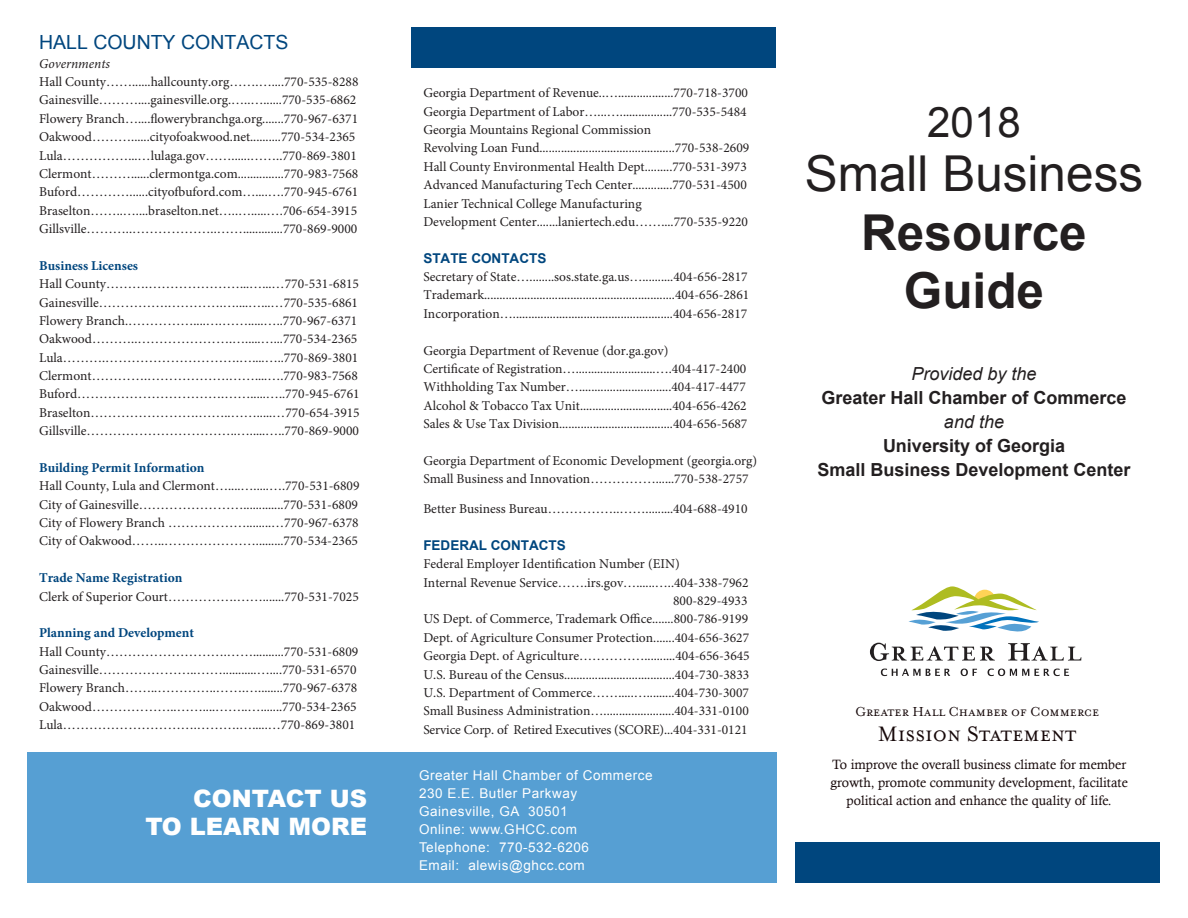
<style>
.page{position:relative;width:1188px;height:918px;background:#fff}
.page>*{position:absolute;margin:0;border:0;box-sizing:border-box;transform-origin:0 0}
.Body_text{font:49.5px/58.5px "Arial";color:#231f20;text-align:center}
.Body_text-2{font:700 49.5px "Arial";color:#231f20}
.Body_text-3{font:42px "Arial";color:#231f20}
.Company_name{font:900 24px "Arial";color:#fff}
.t1{font:24px "Mrs Eaves Small Caps OT";color:#17090a}
.Body_text-4{font:19.5px "Arial";color:#00467e}
.Body_text-5{font:700 18px "Arial";color:#231f20}
.Body_text-6{font:italic 18px "Arial";color:#231f20}
.t2{font:15px "Mrs Eaves Small Caps OT";color:#17090a}
.Body_text-7{font:13.5px "Minion Pro";color:#231f20}
.t3{font:13.5px/18px "Calisto";color:#17090a}
.t4{font:13.5px "Arial";letter-spacing:.04em;color:#fff}
.Body_text-8{font:700 13.5px "Minion Pro";color:#00467e}
.Body_text-9{font:700 13.5px "Arial";color:#00467e}
.Body_text-10{font:italic 13.5px "Minion Pro";color:#231f20}
.s1{font-weight:700}
</style>
<div class="page">
<div style="left:412px;top:27px;width:364px;height:41px;background:#00467e"></div>
<div style="left:27px;top:753px;width:749px;height:130px;background:#569fd3"></div>
<svg style="left:881px;top:669px;width:69px;height:7px"></svg>
<svg style="left:961px;top:669px;width:16px;height:7px"></svg>
<svg style="left:988px;top:669px;width:81px;height:7px"></svg>
<svg style="left:870px;top:643px;width:125px;height:18px"></svg>
<svg style="left:1008px;top:643px;width:73px;height:18px"></svg>
<svg style="left:908px;top:586px;width:131px;height:46px"></svg>
<div style="left:795px;top:842px;width:364px;height:41px;background:#00467e"></div>
<p class="Body_text-4" style="left:39px;top:30px;width:251px">HALL COUNTY CONTACTS</p>
<p class="Body_text-10" style="left:39px;top:54px;width:72px">Governments</p>
<p class="Body_text-7" style="left:39px;top:73px;width:321px">Hall County……......hallcounty.org…….…....770-535-8288</p>
<p class="Body_text-7" style="left:39px;top:91px;width:319px">Gainesville………....gainesville.org.…..…......770-535-6862</p>
<p class="Body_text-7" style="left:39px;top:109px;width:321px">Flowery Branch…....flowerybranchga.org.......770-967-6371</p>
<p class="Body_text-7" style="left:39px;top:128px;width:318px">Oakwood………......cityofoakwood.net..........770-534-2365</p>
<p class="Body_text-7" style="left:39px;top:146px;width:319px">Lula……………...…lulaga.gov……......……..770-869-3801</p>
<p class="Body_text-7" style="left:39px;top:165px;width:321px">Clermont………......clermontga.com...............770-983-7568</p>
<p class="Body_text-7" style="left:39px;top:183px;width:321px">Buford…………......cityofbuford.com…....….770-945-6761</p>
<p class="Body_text-7" style="left:39px;top:201px;width:320px">Braselton……..…....braselton.net…..….....….706-654-3915</p>
<p class="Body_text-7" style="left:39px;top:220px;width:320px">Gillsville………..………………..…….............770-869-9000</p>
<p class="Body_text-8" style="left:39px;top:256px;width:100px">Business Licenses</p>
<p class="Body_text-7" style="left:39px;top:275px;width:321px">Hall County……….…………………...…...…770-531-6815</p>
<p class="Body_text-7" style="left:39px;top:293px;width:320px">Gainesville…………….………….…....…...…770-535-6861</p>
<p class="Body_text-7" style="left:39px;top:312px;width:320px">Flowery Branch.……………....….…….....…..770-967-6371</p>
<p class="Body_text-7" style="left:39px;top:330px;width:320px">Oakwood………..………………….….....…...770-534-2365</p>
<p class="Body_text-7" style="left:39px;top:348px;width:321px">Lula……….………………………….…....…..770-869-3801</p>
<p class="Body_text-7" style="left:39px;top:367px;width:320px">Clermont………….……………….……....….770-983-7568</p>
<p class="Body_text-7" style="left:39px;top:385px;width:322px">Buford…………………………….…….....…..770-945-6761</p>
<p class="Body_text-7" style="left:39px;top:403px;width:322px">Braselton…………………….……..…….....…770-654-3915</p>
<p class="Body_text-7" style="left:39px;top:422px;width:321px">Gillsville……………………………..….....…..770-869-9000</p>
<p class="Body_text-8" style="left:39px;top:458px;width:167px">Building Permit Information</p>
<p class="Body_text-7" style="left:39px;top:477px;width:322px">Hall County, Lula and Clermont…....….....….770-531-6809</p>
<p class="Body_text-7" style="left:39px;top:495px;width:320px">City of Gainesville…………………….............770-531-6809</p>
<p class="Body_text-7" style="left:39px;top:514px;width:321px">City of Flowery Branch ………………........…770-967-6378</p>
<p class="Body_text-7" style="left:39px;top:532px;width:320px">City of Oakwood……..………………….........770-534-2365</p>
<p class="Body_text-8" style="left:39px;top:568px;width:145px">Trade Name Registration</p>
<p class="Body_text-7" style="left:39px;top:587px;width:321px">Clerk of Superior Court…………….…….......770-531-7025</p>
<p class="Body_text-8" style="left:39px;top:623px;width:156px">Planning and Development</p>
<p class="Body_text-7" style="left:39px;top:642px;width:321px">Hall County……………………….……..........770-531-6809</p>
<p class="Body_text-7" style="left:39px;top:661px;width:319px">Gainesville…………………..……...........…....770-531-6570</p>
<p class="Body_text-7" style="left:39px;top:679px;width:320px">Flowery Branch……..…………..…….…........770-967-6378</p>
<p class="Body_text-7" style="left:39px;top:697px;width:319px">Oakwood………………..……....……..….......770-534-2365</p>
<p class="Body_text-7" style="left:39px;top:716px;width:318px">Lula………………………….……….….....…770-869-3801</p>
<p class="Company_name" style="left:193px;top:781px;width:175px">CONTACT US</p>
<p class="Company_name" style="left:145px;top:809px;width:223px">TO LEARN MORE</p>
<p class="Body_text-7" style="left:423px;top:84px;width:326px">Georgia Department of Revenue..…..................770-718-3700</p>
<p class="Body_text-7" style="left:423px;top:102px;width:325px">Georgia Department of Labor…...….................770-535-5484</p>
<p class="Body_text-7" style="left:423px;top:121px;width:229px">Georgia Mountains Regional Commission</p>
<p class="Body_text-7" style="left:423px;top:139px;width:327px">Revolving Loan Fund............................................770-538-2609</p>
<p class="Body_text-7" style="left:423px;top:157px;width:325px">Hall County Environmental Health Dept.........770-531-3973</p>
<p class="Body_text-7" style="left:423px;top:176px;width:325px">Advanced Manufacturing Tech Center.............770-531-4500</p>
<p class="Body_text-7" style="left:423px;top:194px;width:220px">Lanier Technical College Manufacturing</p>
<p class="Body_text-7" style="left:423px;top:213px;width:326px">Development Center.......laniertech.edu……....770-535-9220</p>
<p class="Body_text-9" style="left:423px;top:249px;width:124px">STATE CONTACTS</p>
<p class="Body_text-7" style="left:423px;top:268px;width:326px">Secretary of State…........sos.state.ga.us…..........404-656-2817</p>
<p class="Body_text-7" style="left:423px;top:286px;width:328px">Trademark..............................................................404-656-2861</p>
<p class="Body_text-7" style="left:423px;top:304px;width:326px">Incorporation…....................................................404-656-2817</p>
<p class="Body_text-7" style="left:423px;top:341px;width:246px">Georgia Department of Revenue (dor.ga.gov)</p>
<p class="Body_text-7" style="left:423px;top:360px;width:324px">Certificate of Registration…..........................….404-417-2400</p>
<p class="Body_text-7" style="left:423px;top:378px;width:324px">Withholding Tax Number…..............................404-417-4477</p>
<p class="Body_text-7" style="left:423px;top:396px;width:325px">Alcohol &amp; Tobacco Tax Unit..............................404-656-4262</p>
<p class="Body_text-7" style="left:423px;top:415px;width:326px">Sales &amp; Use Tax Division.....................................404-656-5687</p>
<p class="Body_text-7" style="left:423px;top:451px;width:335px">Georgia Department of Economic Development (georgia.org)</p>
<p class="Body_text-7" style="left:423px;top:470px;width:327px">Small Business and Innovation……………......770-538-2757</p>
<p class="Body_text-7" style="left:423px;top:500px;width:326px">Better Business Bureau……………..…….........404-688-4910</p>
<p class="Body_text-9" style="left:423px;top:536px;width:144px">FEDERAL CONTACTS</p>
<p class="Body_text-7" style="left:423px;top:555px;width:258px">Federal Employer Identification Number (EIN)</p>
<p class="Body_text-7" style="left:423px;top:573px;width:327px">Internal Revenue Service…….irs.gov…......…..404-338-7962</p>
<p class="Body_text-7" style="left:673px;top:592px;width:76px">800-829-4933</p>
<p class="Body_text-7" style="left:423px;top:610px;width:326px">US Dept. of Commerce, Trademark Office.......800-786-9199</p>
<p class="Body_text-7" style="left:423px;top:628px;width:327px">Dept. of Agriculture Consumer Protection.......404-656-3627</p>
<p class="Body_text-7" style="left:423px;top:647px;width:328px">Georgia Dept. of Agriculture……………..........404-656-3645</p>
<p class="Body_text-7" style="left:423px;top:665px;width:328px">U.S. Bureau of the Census....................................404-730-3833</p>
<p class="Body_text-7" style="left:423px;top:684px;width:327px">U.S. Department of Commerce…….....….........404-730-3007</p>
<p class="Body_text-7" style="left:423px;top:702px;width:327px">Small Business Administration….......................404-331-0100</p>
<p class="Body_text-7" style="left:423px;top:720px;width:326px">Service Corp. of Retired Executives (SCORE)...404-331-0121</p>
<p class="t4" style="left:419px;top:766px;width:235px">Greater Hall Chamber of Commerce</p>
<p class="t4" style="left:419px;top:784px;width:160px">230 E.E. Butler Parkway</p>
<p class="t4" style="left:419px;top:802px;width:150px">Gainesville, GA 30501</p>
<p class="t4" style="left:419px;top:820px;width:160px">Online: www.GHCC.com</p>
<p class="t4" style="left:419px;top:838px;width:172px">Telephone: 770-532-6206</p>
<p class="t4" style="left:419px;top:856px;width:167px">Email: alewis@ghcc.com</p>
<p class="Body_text-3" style="left:927px;top:95px;width:95px">2018</p>
<p class="Body_text" style="left:805px;top:145px;width:340px">Small Business<br><span class="s1">Resource</span></p>
<p class="Body_text-2" style="left:904px;top:258px;width:142px">Guide</p>
<p class="Body_text-6" style="left:911px;top:363px;width:127px">Provided by the</p>
<p class="Body_text-5" style="left:821px;top:386px;width:307px">Greater Hall Chamber of Commerce</p>
<p class="Body_text-6" style="left:944px;top:411px;width:62px">and the</p>
<p class="Body_text-5" style="left:883px;top:434px;width:184px">University of Georgia</p>
<p class="Body_text-5" style="left:817px;top:458px;width:315px">Small Business Development Center</p>
<p class="t2" style="left:855px;top:703px;width:246px">Greater Hall Chamber of Commerce</p>
<p class="t1" style="left:878px;top:721px;width:200px">Mission Statement</p>
<p class="t3" style="left:830px;top:755px;width:299px">To improve the overall business climate for member growth, promote community development, facilitate</p>
<p class="t3" style="left:847px;top:791px;width:267px">political action and enhance the quality of life.</p>
</div>
